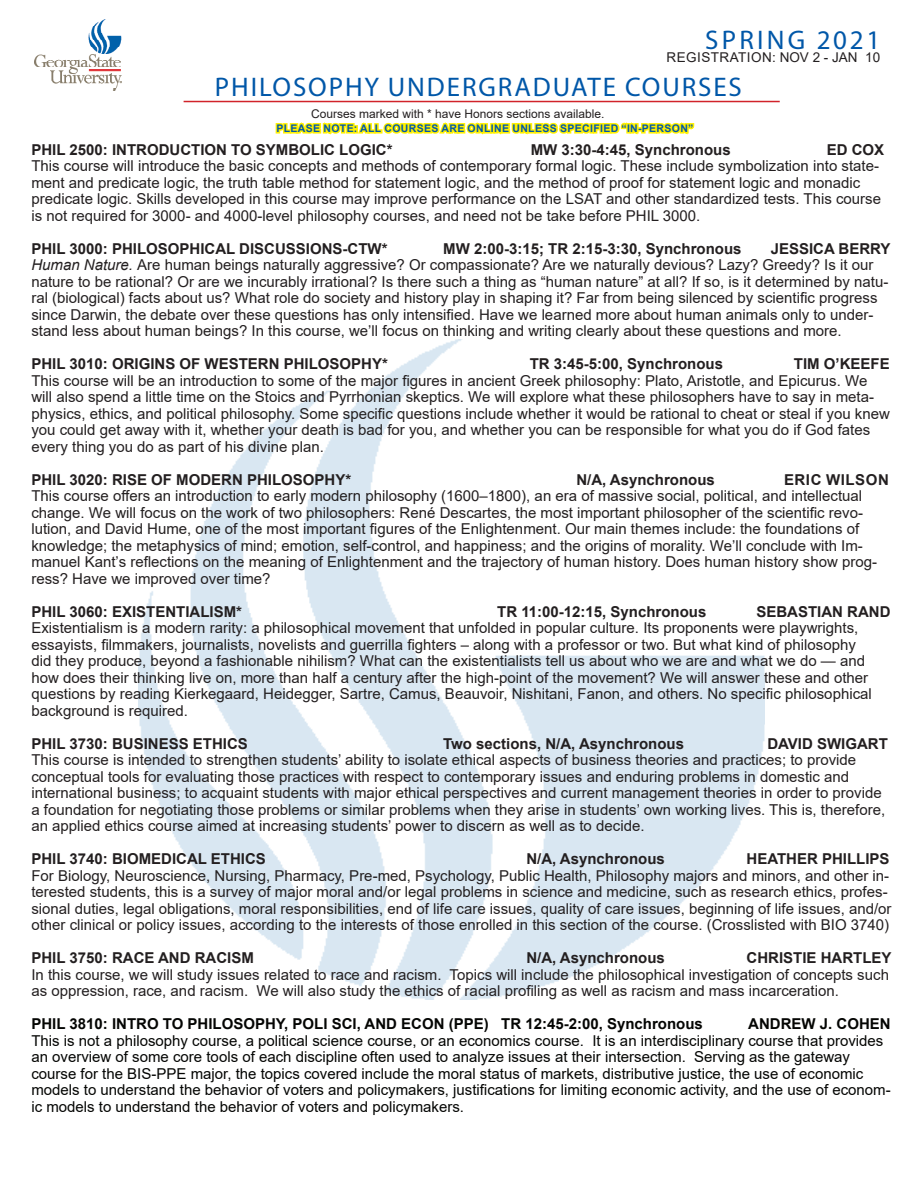
<style>
.page{position:relative;width:918px;height:1188px;background:#fff}
.page>*{position:absolute;margin:0;border:0;box-sizing:border-box;transform-origin:0 0}
.t1{font:27px "Myriad Pro";letter-spacing:.07em;color:#0157a8}
.t2{font:27px "Myriad Pro";letter-spacing:.12em;color:#0157a8}
.t3{font:15px/16.5px "Arial";color:#231f20}
.t4{font:700 15px "Arial";color:#231f20}
.t5{font:15px/16.5px "Arial";color:#040503}
.t6{font:700 15px "Arial";color:#040503}
.t7{font:700 15px "Arial";letter-spacing:.035em;color:#231f20}
.t8{font:13.5px "Arial";letter-spacing:.035em;color:#231f20}
.t9{font:12px "Arial";color:#231f20}
.t10{font:700 10.5px "Arial";letter-spacing:.035em;color:#0157a8}
.s1{font-style:italic}
</style>
<div class="page">
<img style="left:138px;top:339px;width:627px;height:661px">
<hr style="left:184px;top:101px;width:596px;height:1px;background:#d1232a">
<svg style="left:275px;top:122px;width:420px;height:13px"></svg>
<img style="left:35px;top:19px;width:87px;height:71px">
<p class="t2" style="left:705px;top:23px;width:176px">SPRING 2021</p>
<p class="t1" style="left:215px;top:70px;width:528px">PHILOSOPHY UNDERGRADUATE COURSES</p>
<p class="t9" style="left:311px;top:105px;width:295px">Courses marked with * have Honors sections available.</p>
<p class="t10" style="left:276px;top:121px;width:419px">PLEASE NOTE: ALL COURSES ARE ONLINE UNLESS SPECIFIED “IN-PERSON”</p>
<p class="t8" style="left:666px;top:48px;width:215px">REGISTRATION: NOV 2 - JAN 10</p>
<p class="t4" style="left:31px;top:139px;width:363px">PHIL 2500: INTRODUCTION TO SYMBOLIC LOGIC*</p>
<p class="t4" style="left:531px;top:139px;width:202px">MW 3:30-4:45, Synchronous</p>
<p class="t4" style="left:827px;top:139px;width:59px">ED COX</p>
<p class="t3" style="left:31px;top:158px;width:851px">This course will introduce the basic concepts and methods of contemporary formal logic. These include symbolization into state&shy;ment and predicate logic, the truth table method for statement logic, and the method of proof for statement logic and monadic predicate logic. Skills developed in this course may improve performance on the LSAT and other standardized tests. This course is not required for 3000- and 4000-level philosophy courses, and need not be take before PHIL 3000.</p>
<p class="t4" style="left:31px;top:238px;width:358px">PHIL 3000: PHILOSOPHICAL DISCUSSIONS-CTW*</p>
<p class="t4" style="left:443px;top:238px;width:300px">MW 2:00-3:15; TR 2:15-3:30, Synchronous</p>
<p class="t4" style="left:771px;top:238px;width:121px">JESSICA BERRY</p>
<p class="t3" style="left:31px;top:257px;width:859px"><span class="s1">Human Nature.</span> Are human beings naturally aggressive? Or compassionate? Are we naturally devious? Lazy? Greedy? Is it our nature to be rational? Or are we incurably irrational? Is there such a thing as “human nature” at all? If so, is it determined by natu&shy;ral (biological) facts about us? What role do society and history play in shaping it? Far from being silenced by scientific progress since Darwin, the debate over these questions has only intensified. Have we learned more about human animals only to under&shy;stand less about human beings? In this course, we’ll focus on thinking and writing clearly about these questions and more.</p>
<p class="t4" style="left:31px;top:353px;width:358px">PHIL 3010: ORIGINS OF WESTERN PHILOSOPHY*</p>
<p class="t4" style="left:530px;top:353px;width:195px">TR 3:45-5:00, Synchronous</p>
<p class="t4" style="left:794px;top:353px;width:97px">TIM O’KEEFE</p>
<p class="t3" style="left:31px;top:372px;width:860px">This course will be an introduction to some of the major figures in ancient Greek philosophy: Plato, Aristotle, and Epicurus. We will also spend a little time on the Stoics and Pyrrhonian skeptics. We will explore what these philosophers have to say in meta&shy;physics, ethics, and political philosophy. Some specific questions include whether it would be rational to cheat or steal if you knew you could get away with it, whether your death is bad for you, and whether you can be responsible for what you do if God fates every thing you do as part of his divine plan.</p>
<p class="t4" style="left:31px;top:469px;width:321px">PHIL 3020: RISE OF MODERN PHILOSOPHY*</p>
<p class="t4" style="left:576px;top:469px;width:140px">N/A, Asynchronous</p>
<p class="t7" style="left:784px;top:469px;width:106px">ERIC WILSON</p>
<p class="t3" style="left:31px;top:488px;width:847px">This course offers an introduction to early modern philosophy (1600–1800), an era of massive social, political, and intellectual change. We will focus on the work of two philosophers: René Descartes, the most important philosopher of the scientific revo&shy;lution, and David Hume, one of the most important figures of the Enlightenment. Our main themes include: the foundations of knowledge; the metaphysics of mind; emotion, self-control, and happiness; and the origins of morality. We’ll conclude with Im&shy;manuel Kant’s reflections on the meaning of Enlightenment and the trajectory of human history. Does human history show prog&shy;ress? Have we improved over time?</p>
<p class="t4" style="left:31px;top:601px;width:212px">PHIL 3060: EXISTENTIALISM*</p>
<p class="t4" style="left:497px;top:601px;width:211px">TR 11:00-12:15, Synchronous</p>
<p class="t4" style="left:756px;top:601px;width:136px">SEBASTIAN RAND</p>
<p class="t3" style="left:31px;top:620px;width:842px">Existentialism is a modern rarity: a philosophical movement that unfolded in popular culture. Its proponents were playwrights, essayists, filmmakers, journalists, novelists and guerrilla fighters – along with a professor or two. But what kind of philosophy did they produce, beyond a fashionable nihilism? What can the existentialists tell us about who we are and what we do — and how does their thinking live on, more than half a century after the high-point of the movement? We will answer these and other questions by reading Kierkegaard, Heidegger, Sartre, Camus, Beauvoir, Nishitani, Fanon, and others. No specific philosophical background is required.</p>
<p class="t4" style="left:31px;top:733px;width:218px">PHIL 3730: BUSINESS ETHICS</p>
<p class="t4" style="left:443px;top:733px;width:242px">Two sections, N/A, Asynchronous</p>
<p class="t4" style="left:767px;top:733px;width:122px">DAVID SWIGART</p>
<p class="t3" style="left:31px;top:752px;width:855px">This course is intended to strengthen students’ ability to isolate ethical aspects of business theories and practices; to provide conceptual tools for evaluating those practices with respect to contemporary issues and enduring problems in domestic and international business; to acquaint students with major ethical perspectives and current management theories in order to provide a foundation for negotiating those problems or similar problems when they arise in students’ own working lives. This is, therefore, an applied ethics course aimed at increasing students’ power to discern as well as to decide.</p>
<p class="t4" style="left:31px;top:848px;width:236px">PHIL 3740: BIOMEDICAL ETHICS</p>
<p class="t4" style="left:526px;top:848px;width:140px">N/A, Asynchronous</p>
<p class="t4" style="left:747px;top:848px;width:145px">HEATHER PHILLIPS</p>
<p class="t3" style="left:31px;top:867px;width:862px">For Biology, Neuroscience, Nursing, Pharmacy, Pre-med, Psychology, Public Health, Philosophy majors and minors, and other in&shy;terested students, this is a survey of major moral and/or legal problems in science and medicine, such as research ethics, profes&shy;sional duties, legal obligations, moral responsibilities, end of life care issues, quality of care issues, beginning of life issues, and/or other clinical or policy issues, according to the interests of those enrolled in this section of the course. (Crosslisted with BIO 3740)</p>
<p class="t4" style="left:31px;top:947px;width:224px">PHIL 3750: RACE AND RACISM</p>
<p class="t4" style="left:526px;top:947px;width:140px">N/A, Asynchronous</p>
<p class="t4" style="left:747px;top:947px;width:147px">CHRISTIE HARTLEY</p>
<p class="t3" style="left:31px;top:966px;width:859px">In this course, we will study issues related to race and racism. Topics will include the philosophical investigation of concepts such as oppression, race, and racism. We will also study the ethics of racial profiling as well as racism and mass incarceration.</p>
<p class="t6" style="left:31px;top:1013px;width:673px">PHIL 3810: INTRO TO PHILOSOPHY, POLI SCI, AND ECON (PPE) TR 12:45-2:00, Synchronous</p>
<p class="t6" style="left:748px;top:1013px;width:144px">ANDREW J. COHEN</p>
<p class="t5" style="left:31px;top:1032px;width:861px">This is not a philosophy course, a political science course, or an economics course. It is an interdisciplinary course that provides an overview of some core tools of each discipline often used to analyze issues at their intersection. Serving as the gateway course for the BIS-PPE major, the topics covered include the moral status of markets, distributive justice, the use of economic models to understand the behavior of voters and policymakers, justifications for limiting economic activity, and the use of econom&shy;ic models to understand the behavior of voters and policymakers.</p>
</div>
